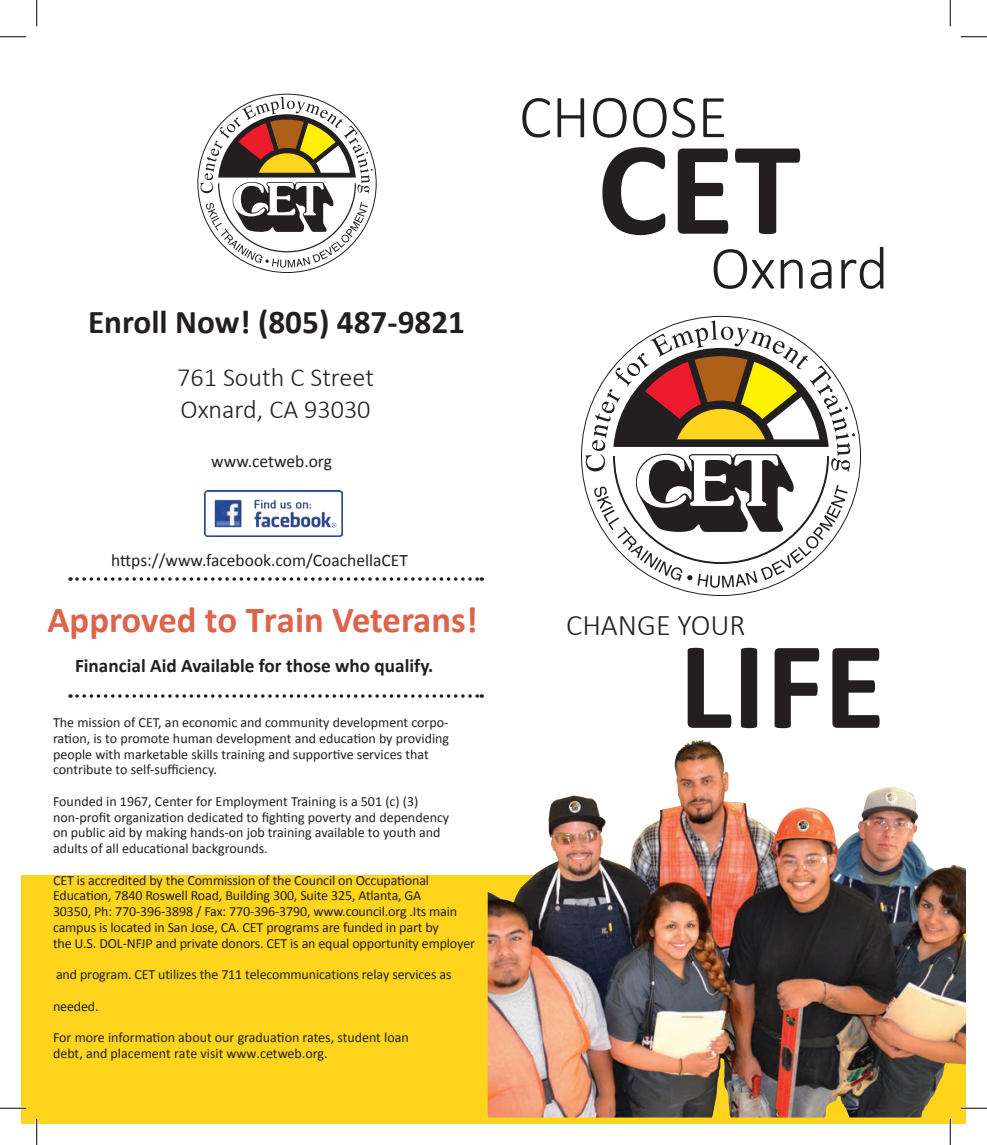
<style>
.page{position:relative;width:987px;height:1145px;background:#fff}
.page>*{position:absolute;margin:0;border:0;box-sizing:border-box;transform-origin:0 0}
.t1{font:700 126px "Calibri";color:#231f20}
.t2{font:300 61.25px "Calibri";color:#231f20}
.t3{font:700 36.75px "Calibri";color:#dd644b}
.t4{font:700 33.25px "Calibri";color:#231f20}
.t5{font:300 30.1px "Calibri";color:#231f20}
.t6{font:300 26.25px/31.5px "Calibri";color:#231f20}
.t7{font:700 19.25px "Calibri";color:#231f20}
.t8{font:17.5px "Calibri";color:#231f20}
.t9{font:14px/15.8px "Calibri";letter-spacing:-.01em;color:#231f20}
.s1{font-style:inherit}
</style>
<div class="page">
<div style="left:21px;top:875px;width:945px;height:249px;background:#fed41d"></div>
<img style="left:488px;top:740px;width:478px;height:377px">
<img style="left:205px;top:491px;width:138px;height:46px">
<svg style="left:77px;top:577px;width:405px;height:4px"></svg>
<svg style="left:77px;top:694px;width:405px;height:3px"></svg>
<svg style="left:200px;top:97px;width:173px;height:171px"></svg>
<svg style="left:585px;top:320px;width:270px;height:268px"></svg>
<hr style="left:0;top:1107px;width:26px;height:2px;background:#fff">
<hr style="left:961px;top:1107px;width:26px;height:2px;background:#fff">
<hr style="left:36px;top:1118px;width:2px;height:26px;background:#fff">
<hr style="left:949px;top:1118px;width:2px;height:26px;background:#fff">
<svg style="left:0;top:36px;width:26px;height:1px"></svg>
<svg style="left:961px;top:36px;width:26px;height:1px"></svg>
<svg style="left:0;top:1107px;width:26px;height:1px"></svg>
<svg style="left:961px;top:1107px;width:26px;height:1px"></svg>
<svg style="left:36px;top:0;width:1px;height:26px"></svg>
<svg style="left:36px;top:1118px;width:1px;height:26px"></svg>
<svg style="left:950px;top:0;width:1px;height:26px"></svg>
<svg style="left:950px;top:1118px;width:1px;height:26px"></svg>
<p class="t4" style="left:88px;top:300px;width:379px">Enroll Now! (805) 487-9821</p>
<p class="t6" style="left:177px;top:361px;width:198px">761 South C Street<br>Oxnard, CA 93030</p>
<p class="t8" style="left:211px;top:450px;width:122px">www.cetweb.org</p>
<p class="t8" style="left:111px;top:549px;width:298px">https://www.facebook.com/CoachellaCET</p>
<h3 class="t3" style="left:47px;top:596px;width:432px">Approved <span class="s1">to Train</span> Veterans!</h3>
<h3 class="t7" style="left:75px;top:653px;width:360px">Financial Aid Available for those who qualify.</h3>
<p class="t9" style="left:53px;top:714px;width:398px">The mission of CET, an economic and community development corpo&shy;ration, is to promote human development and education by providing people with marketable skills training and supportive services that contribute to self-sufficiency.</p>
<p class="t9" style="left:53px;top:793px;width:398px">Founded in 1967, Center for Employment Training is a 501 (c) (3) non-profit organization dedicated to fighting poverty and dependency on public aid by making hands-on job training available to youth and adults of all educational backgrounds.</p>
<p class="t9" style="left:53px;top:872px;width:424px">CET is accredited by the Commission of the Council on Occupational Education, 7840 Roswell Road, Building 300, Suite 325, Atlanta, GA<br>30350, Ph: 770-396-3898 / Fax: 770-396-3790, www.council.org .Its main campus is located in San Jose, CA. CET programs are funded in part by<br>the U.S. DOL-NFJP and private donors. CET is an equal opportunity employer</p>
<p class="t9" style="left:56px;top:966px;width:397px">and program. CET utilizes the 711 telecommunications relay services as</p>
<p class="t9" style="left:53px;top:998px;width:47px">needed.</p>
<p class="t9" style="left:53px;top:1029px;width:357px">For more information about our graduation rates, student loan debt, and placement rate visit www.cetweb.org.</p>
<p class="t2" style="left:519px;top:79px;width:210px">CHOOSE</p>
<p class="t2" style="left:597px;top:230px;width:293px"><sup>CET</sup>Oxnard</p>
<p class="t5" style="left:566px;top:607px;width:181px">CHANGE YOUR</p>
<p class="t1" style="left:679px;top:605px;width:208px">LIFE</p>
</div>
